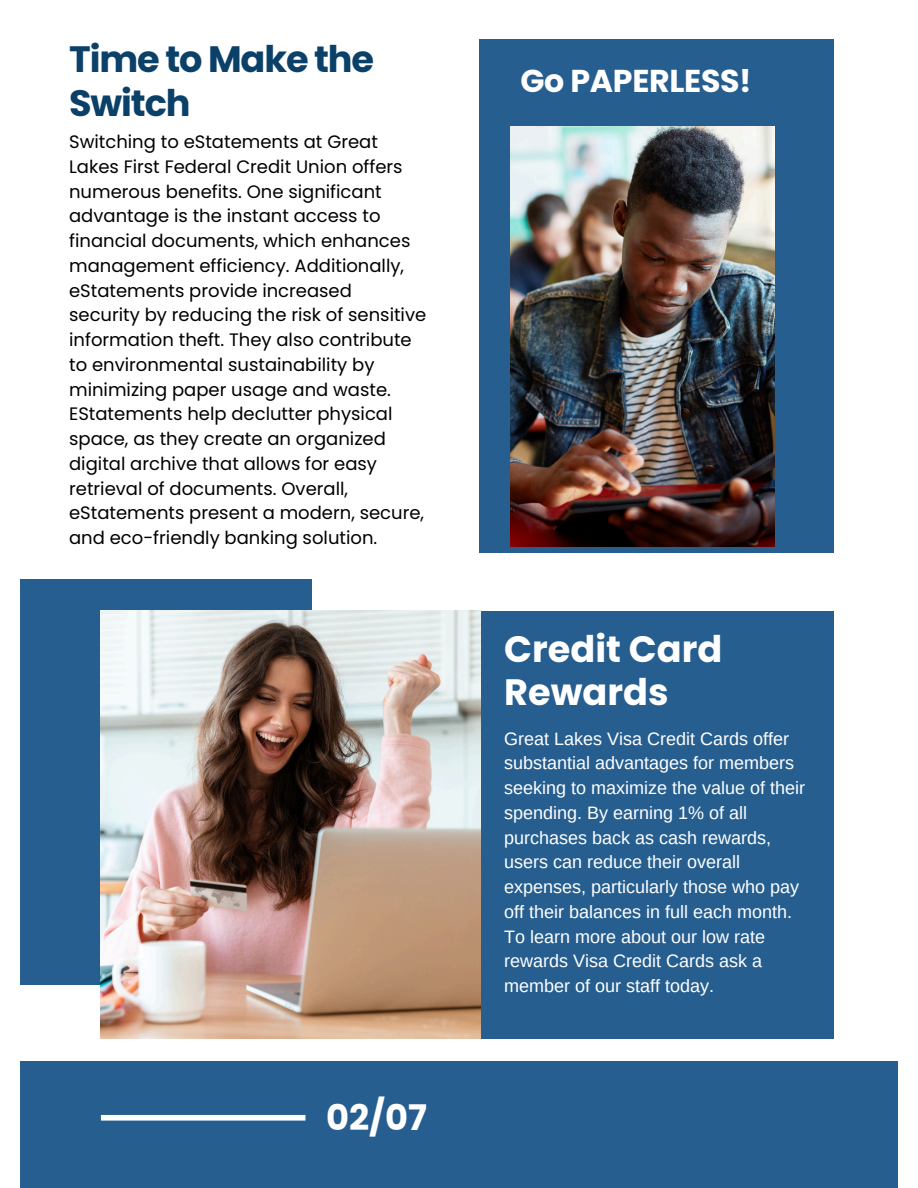
<style>
.page{position:relative;width:918px;height:1188px;background:#fff}
.page>*{position:absolute;margin:0;border:0;box-sizing:border-box;transform-origin:0 0}
.t1{font:700 36.75px/43.3px "Poppins";letter-spacing:-.03em;color:#0b4068}
.t2{font:700 36.75px/43.3px "Poppins";color:#fff}
.t3{font:700 35.25px "Poppins";color:#fff}
.t4{font:700 31.65px "Poppins";letter-spacing:-.01em;color:#fff}
.t5{font:18px/24.8px "Poppins";color:#000}
.t6{font:18px/24.8px "Arimo";color:#fff}
</style>
<div class="page">
<div style="left:480px;top:611px;width:354px;height:428px;background:#265e8f"></div>
<div style="left:20px;top:579px;width:292px;height:406px;background:#265e8f"></div>
<div style="left:20px;top:1061px;width:878px;height:127px;background:#265e8f"></div>
<div style="left:480px;top:40px;width:354px;height:513px;background:#265e8f"></div>
<img style="left:510px;top:126px;width:265px;height:420px">
<div style="left:101px;top:1115px;width:204px;height:6px;background:#fff"></div>
<img style="left:101px;top:611px;width:379px;height:427px">
<p class="t1" style="left:69px;top:38px;width:307px">Time to Make the<br>Switch</p>
<h2 class="t5" style="left:69px;top:130px;width:359px">Switching to eStatements at Great Lakes First Federal Credit Union offers numerous benefits. One significant advantage is the instant access to financial documents, which enhances management efficiency. Additionally, eStatements provide increased security by reducing the risk of sensitive information theft. They also contribute to environmental sustainability by minimizing paper usage and waste.<br>EStatements help declutter physical space, as they create an organized digital archive that allows for easy retrieval of documents. Overall, eStatements present a modern, secure, and eco-friendly banking solution.</h2>
<h2 class="t3" style="left:326px;top:1093px;width:102px">02/07</h2>
<h3 class="t4" style="left:521px;top:59px;width:233px">Go PAPERLESS!</h3>
<p class="t2" style="left:504px;top:627px;width:220px">Credit Card<br>Rewards</p>
<p class="t6" style="left:504px;top:726px;width:302px">Great Lakes Visa Credit Cards offer substantial advantages for members seeking to maximize the value of their spending. By earning 1% of all purchases back as cash rewards, users can reduce their overall expenses, particularly those who pay off their balances in full each month.<br>To learn more about our low rate rewards Visa Credit Cards ask a member of our staff today.</p>
</div>
